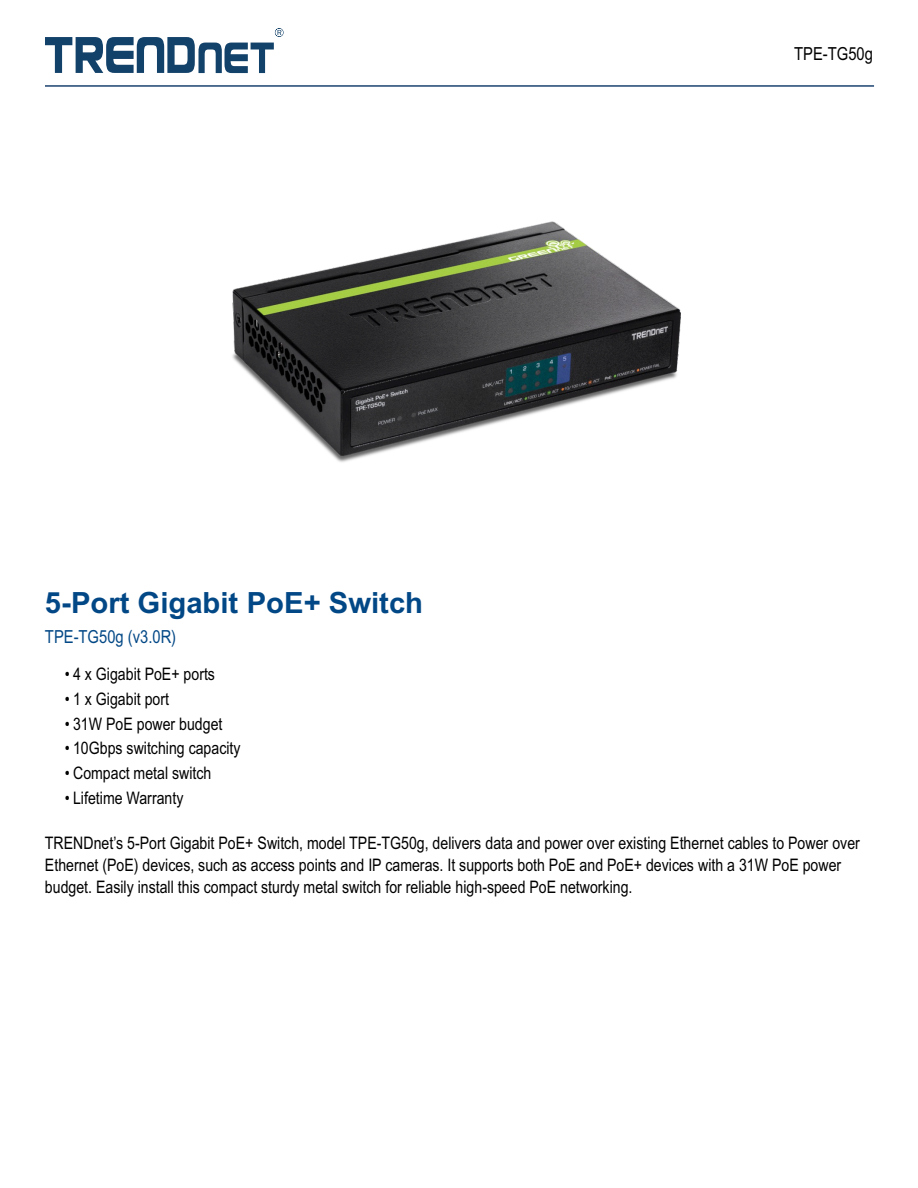
<style>
.page{position:relative;width:918px;height:1188px;background:#fff}
.page>*{position:absolute;margin:0;border:0;box-sizing:border-box;transform-origin:0 0}
.t1{font:700 29.25px "Arial";color:#034886}
.t2{font:18px "Arial Narrow";color:#034886}
.t3{font:18px "Arial Narrow";color:#000}
.t4{font:17.25px/22.4px "Arial Narrow";color:#000}
</style>
<div class="page">
<svg style="left:45px;top:28px;width:239px;height:45px"></svg>
<img style="left:232px;top:221px;width:449px;height:241px">
<hr style="left:45px;top:85px;width:829px;height:2px;background:#32537d">
<p class="t3" style="left:794px;top:47px;width:80px">TPE-TG50g</p>
<h1 class="t1" style="left:45px;top:591px;width:380px">5-Port Gigabit PoE+ Switch</h1>
<p class="t2" style="left:45px;top:630px;width:133px">TPE-TG50g (v3.0R)</p>
<p class="t4" style="left:65px;top:665px;width:152px">• 4 x Gigabit PoE+ ports</p>
<p class="t4" style="left:65px;top:689px;width:106px">• 1 x Gigabit port</p>
<p class="t4" style="left:65px;top:714px;width:159px">• 31W PoE power budget</p>
<p class="t4" style="left:65px;top:739px;width:177px">• 10Gbps switching capacity</p>
<p class="t4" style="left:65px;top:763px;width:148px">• Compact metal switch</p>
<p class="t4" style="left:65px;top:788px;width:120px">• Lifetime Warranty</p>
<p class="t4" style="left:45px;top:833px;width:816px">TRENDnet’s 5-Port Gigabit PoE+ Switch, model TPE-TG50g, delivers data and power over existing Ethernet cables to Power over<br>Ethernet (PoE) devices, such as access points and IP cameras. It supports both PoE and PoE+ devices with a 31W PoE power budget. Easily install this compact sturdy metal switch for reliable high-speed PoE networking.</p>
</div>
